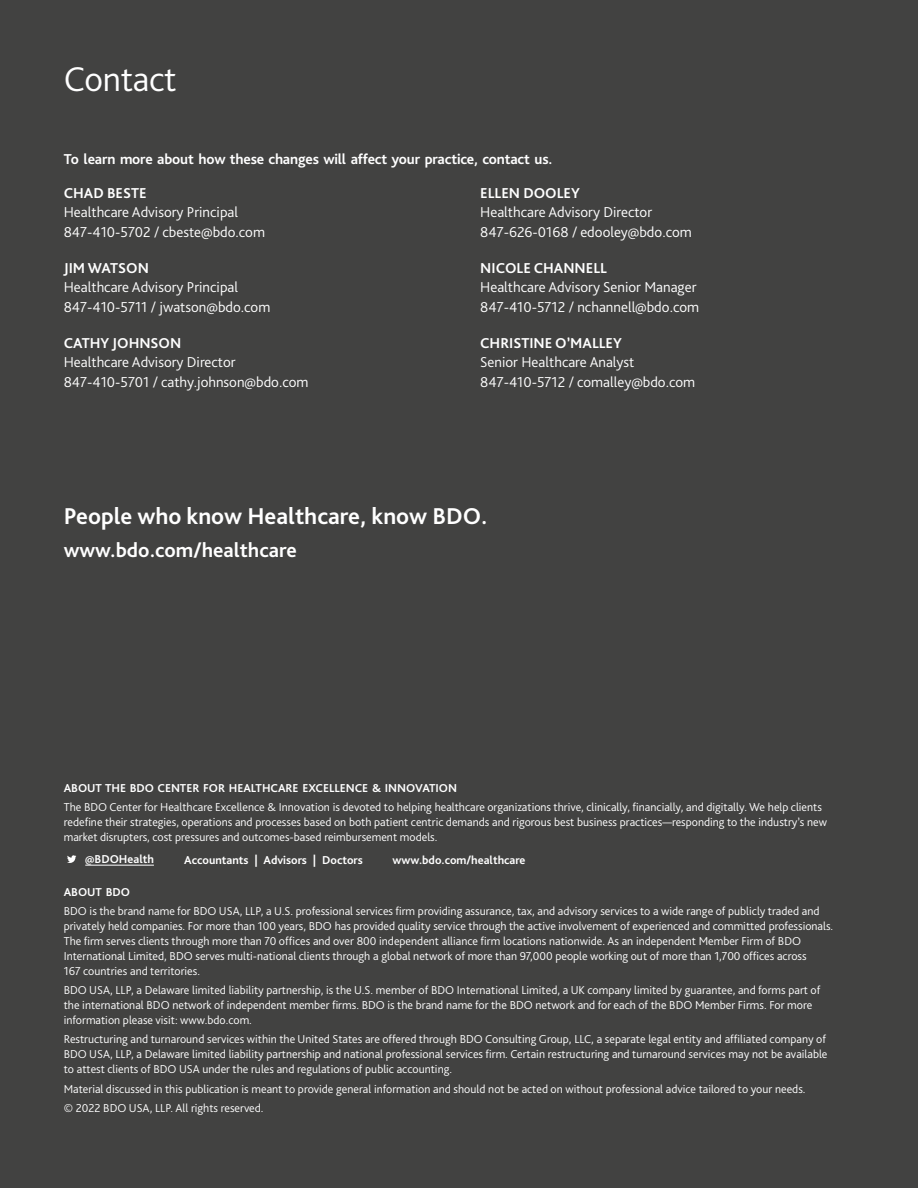
<style>
.page{position:relative;width:918px;height:1188px;background:#424241}
.page>*{position:absolute;margin:0;border:0;box-sizing:border-box;transform-origin:0 0}
.t1{font:300 36px "Bliss Pro";letter-spacing:-.005em;color:#fff}
.t2{font:700 24px "Bliss Pro";color:#fff}
.t3{font:700 21px "Bliss Pro";color:#fff}
.t4{font:300 15px/19.5px "Bliss Pro";color:#fff}
.t5{font:700 15px "Bliss Pro";color:#fff}
.t6{font:300 12px/15px "Bliss Pro";color:#fff}
.t7{font:700 12px "Bliss Pro";letter-spacing:-.005em;color:#fff}
</style>
<div class="page">
<hr style="left:85px;top:865px;width:69px;height:1px;background:#fff">
<svg style="left:67px;top:855px;width:9px;height:8px"></svg>
<h1 class="t1" style="left:64px;top:57px;width:115px">Contact</h1>
<p class="t5" style="left:64px;top:149px;width:490px">To learn more about how these changes will affect your practice, contact us.</p>
<p class="t5" style="left:64px;top:184px;width:84px">CHAD BESTE</p>
<p class="t4" style="left:64px;top:202px;width:203px">Healthcare Advisory Principal<br>847-410-5702 / cbeste@bdo.com</p>
<p class="t5" style="left:64px;top:259px;width:87px">JIM WATSON</p>
<p class="t4" style="left:64px;top:277px;width:208px">Healthcare Advisory Principal<br>847-410-5711 / jwatson@bdo.com</p>
<p class="t5" style="left:64px;top:334px;width:119px">CATHY JOHNSON</p>
<p class="t4" style="left:64px;top:352px;width:246px">Healthcare Advisory Director<br>847-410-5701 / cathy.johnson@bdo.com</p>
<p class="t5" style="left:480px;top:184px;width:101px">ELLEN DOOLEY</p>
<p class="t4" style="left:480px;top:202px;width:213px">Healthcare Advisory Director<br>847-626-0168 / edooley@bdo.com</p>
<p class="t5" style="left:480px;top:259px;width:128px">NICOLE CHANNELL</p>
<p class="t4" style="left:480px;top:277px;width:220px">Healthcare Advisory Senior Manager<br>847-410-5712 / nchannell@bdo.com</p>
<p class="t5" style="left:480px;top:334px;width:143px">CHRISTINE O’MALLEY</p>
<p class="t4" style="left:480px;top:352px;width:216px">Senior Healthcare Analyst<br>847-410-5712 / comalley@bdo.com</p>
<h2 class="t2" style="left:64px;top:501px;width:425px">People who know Healthcare, know BDO.</h2>
<h3 class="t3" style="left:64px;top:537px;width:234px">www.bdo.com/healthcare</h3>
<p class="t7" style="left:64px;top:781px;width:395px">ABOUT THE BDO CENTER FOR HEALTHCARE EXCELLENCE &amp; INNOVATION</p>
<p class="t6" style="left:64px;top:800px;width:765px">The BDO Center for Healthcare Excellence &amp; Innovation is devoted to helping healthcare organizations thrive, clinically, financially, and digitally. We help clients redefine their strategies, operations and processes based on both patient centric demands and rigorous best business practices—responding to the industry’s new market disrupters, cost pressures and outcomes-based reimbursement models.</p>
<p class="t7" style="left:85px;top:852px;width:70px">@BDOHealth</p>
<p class="t7" style="left:184px;top:853px;width:180px">Accountants | Advisors | Doctors</p>
<p class="t7" style="left:392px;top:853px;width:135px">www.bdo.com/healthcare</p>
<p class="t7" style="left:64px;top:884px;width:68px">ABOUT BDO</p>
<p class="t6" style="left:64px;top:903px;width:771px">BDO is the brand name for BDO USA, LLP, a U.S. professional services firm providing assurance, tax, and advisory services to a wide range of publicly traded and privately held companies. For more than 100 years, BDO has provided quality service through the active involvement of experienced and committed professionals.<br>The firm serves clients through more than 70 offices and over 800 independent alliance firm locations nationwide. As an independent Member Firm of BDO International Limited, BDO serves multi-national clients through a global network of more than 97,000 people working out of more than 1,700 offices across<br>167 countries and territories.</p>
<p class="t6" style="left:64px;top:982px;width:758px">BDO USA, LLP, a Delaware limited liability partnership, is the U.S. member of BDO International Limited, a UK company limited by guarantee, and forms part of the international BDO network of independent member firms. BDO is the brand name for the BDO network and for each of the BDO Member Firms. For more information please visit: www.bdo.com.</p>
<p class="t6" style="left:64px;top:1032px;width:765px">Restructuring and turnaround services within the United States are offered through BDO Consulting Group, LLC, a separate legal entity and affiliated company of<br>BDO USA, LLP, a Delaware limited liability partnership and national professional services firm. Certain restructuring and turnaround services may not be available to attest clients of BDO USA under the rules and regulations of public accounting.</p>
<p class="t6" style="left:64px;top:1079px;width:743px;line-height:19.2px">Material discussed in this publication is meant to provide general information and should not be acted on without professional advice tailored to your needs. © 2022 BDO USA, LLP. All rights reserved.</p>
</div>
